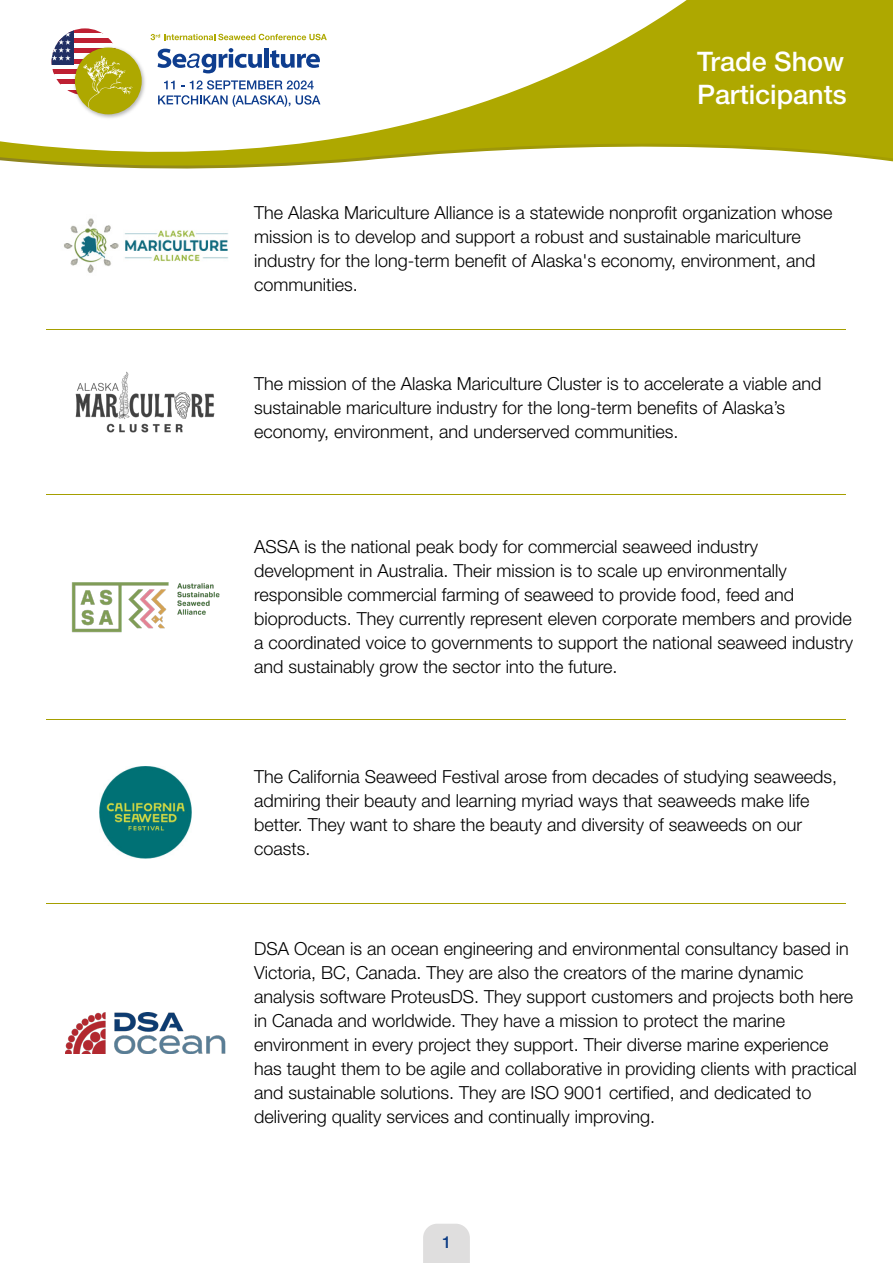
<style>
.page{position:relative;width:893px;height:1263px;background:#fff}
.page>*{position:absolute;margin:0;border:0;box-sizing:border-box;transform-origin:0 0}
.t1{font:500 27px/32.4px "Helvetica Neue Cyr";color:#fff}
.t2{font:300 18px/24px "Helvetica Neue LT Pro";color:#000}
.t3{font:500 16.5px "Helvetica Neue Cyr";color:#0e3d85}
</style>
<div class="page">
<svg style="left:711px;top:0;width:182px;height:162px;background:#b2ac0e"></svg>
<svg style="left:0;top:0;width:711px;height:169px"></svg>
<div style="left:423px;top:1224px;width:47px;height:39px;background:#dfdede"></div>
<hr style="left:47px;top:330px;width:799px;height:1px;background:#a59f00">
<svg style="left:158px;top:80px;width:162px;height:27px"></svg>
<div style="left:264px;top:48px;width:5px;height:20px;background:#0e3d8e"></div>
<svg style="left:270px;top:50px;width:50px;height:18px"></svg>
<svg style="left:158px;top:48px;width:104px;height:25px"></svg>
<svg style="left:151px;top:34px;width:176px;height:6px"></svg>
<svg style="left:74px;top:28px;width:44px;height:5px"></svg>
<div style="left:52px;top:33px;width:66px;height:5px;background:#fff"></div>
<svg style="left:74px;top:38px;width:44px;height:5px"></svg>
<div style="left:52px;top:64px;width:66px;height:5px;background:#fff"></div>
<div style="left:52px;top:69px;width:66px;height:5px;background:#be2032"></div>
<div style="left:52px;top:74px;width:66px;height:6px;background:#fff"></div>
<svg style="left:52px;top:80px;width:19px;height:5px"></svg>
<div style="left:52px;top:85px;width:66px;height:5px;background:#fff"></div>
<div style="left:52px;top:90px;width:66px;height:5px;background:#fff"></div>
<svg style="left:52px;top:28px;width:22px;height:36px"></svg>
<svg style="left:52px;top:32px;width:19px;height:28px"></svg>
<img style="left:71px;top:43px;width:78px;height:78px">
<div style="left:75px;top:48px;width:67px;height:66px;background:#aea800;border-radius:50%"></div>
<svg style="left:83px;top:56px;width:50px;height:53px"></svg>
<img style="left:75px;top:371px;width:140px;height:62px">
<img style="left:64px;top:218px;width:165px;height:55px">
<hr style="left:47px;top:495px;width:799px;height:1px;background:#a59f00">
<hr style="left:47px;top:720px;width:799px;height:1px;background:#a59f00">
<img style="left:71px;top:582px;width:149px;height:51px">
<hr style="left:47px;top:903px;width:799px;height:1px;background:#a59f00">
<img style="left:99px;top:766px;width:93px;height:92px">
<img style="left:65px;top:1013px;width:160px;height:40px">
<h1 class="t1" style="left:697px;top:46px;width:151px">Trade Show<br>Participants</h1>
<p class="t2" style="left:254px;top:200px;width:580px">The Alaska Mariculture Alliance is a statewide nonprofit organization whose mission is to develop and support a robust and sustainable mariculture industry for the long-term benefit of Alaska's economy, environment, and communities.</p>
<p class="t2" style="left:254px;top:371px;width:569px">The mission of the Alaska Mariculture Cluster is to accelerate a viable and sustainable mariculture industry for the long-term benefits of Alaska’s economy, environment, and underserved communities.</p>
<p class="t2" style="left:254px;top:534px;width:601px">ASSA is the national peak body for commercial seaweed industry development in Australia. Their mission is to scale up environmentally responsible commercial farming of seaweed to provide food, feed and bioproducts. They currently represent eleven corporate members and provide a coordinated voice to governments to support the national seaweed industry and sustainably grow the sector into the future.</p>
<p class="t2" style="left:254px;top:764px;width:585px">The California Seaweed Festival arose from decades of studying seaweeds, admiring their beauty and learning myriad ways that seaweeds make life better. They want to share the beauty and diversity of seaweeds on our coasts.</p>
<p class="t2" style="left:254px;top:936px;width:604px">DSA Ocean is an ocean engineering and environmental consultancy based in Victoria, BC, Canada. They are also the creators of the marine dynamic analysis software ProteusDS. They support customers and projects both here in Canada and worldwide. They have a mission to protect the marine environment in every project they support. Their diverse marine experience has taught them to be agile and collaborative in providing clients with practical and sustainable solutions. They are ISO 9001 certified, and dedicated to delivering quality services and continually improving.</p>
<p class="t3" style="left:442px;top:1233px;width:11px">1</p>
</div>
